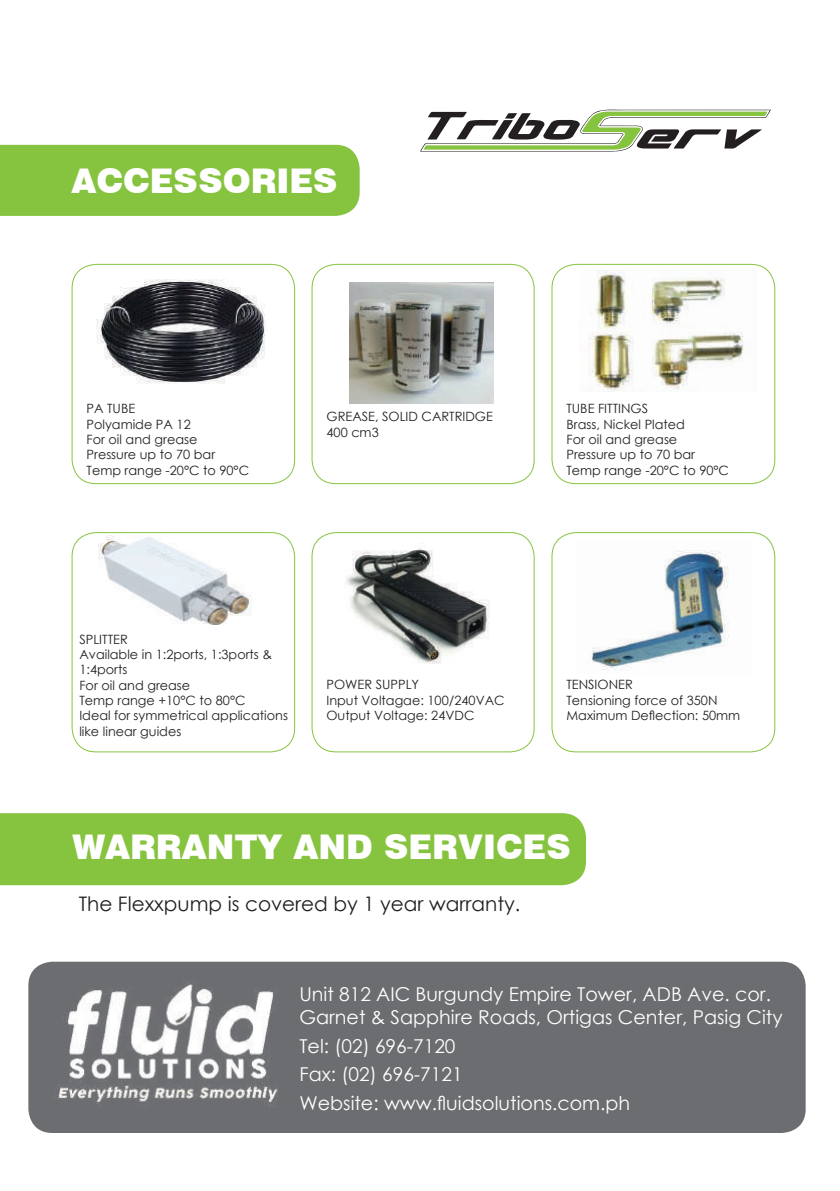
<style>
.page{position:relative;width:840px;height:1191px;background:#fff}
.page>*{position:absolute;margin:0;border:0;box-sizing:border-box;transform-origin:0 0}
.t1{font:900 34px "Swiss 721 BT";color:#fff}
.t2{font:20px "Century Gothic";color:#231f20}
.t3{font:19.2px/28.6px "Century Gothic";color:#fff}
.t4{font:12.8px/15.4px "Century Gothic";color:#231f20}
</style>
<div class="page">
<div style="left:0;top:145px;width:359px;height:71px;background:#86c440"></div>
<div style="left:0;top:813px;width:585px;height:72px;background:#86c440"></div>
<div style="left:28px;top:961px;width:777px;height:171px;background:#6c6d70;border-radius:24px"></div>
<div style="left:72px;top:264px;width:223px;height:220px;border:1px solid #86c440;border-radius:24px"></div>
<div style="left:72px;top:532px;width:223px;height:220px;border:1px solid #86c440;border-radius:24px"></div>
<div style="left:311px;top:264px;width:223px;height:220px;border:1px solid #86c440;border-radius:24px"></div>
<div style="left:311px;top:532px;width:223px;height:220px;border:1px solid #86c440;border-radius:24px"></div>
<div style="left:551px;top:264px;width:223px;height:220px;border:1px solid #86c440;border-radius:24px"></div>
<div style="left:551px;top:532px;width:223px;height:220px;border:1px solid #86c440;border-radius:24px"></div>
<img style="left:97px;top:279px;width:168px;height:105px">
<img style="left:349px;top:283px;width:143px;height:121px">
<img style="left:588px;top:271px;width:156px;height:120px">
<img style="left:98px;top:535px;width:154px;height:89px">
<img style="left:346px;top:546px;width:144px;height:118px">
<img style="left:591px;top:550px;width:138px;height:121px">
<img style="left:48px;top:961px;width:236px;height:146px">
<svg style="left:420px;top:109px;width:350px;height:43px"></svg>
<h1 class="t1" style="left:72px;top:160px;width:267px">ACCESSORIES</h1>
<p class="t4" style="left:86px;top:401px;width:164px">PA TUBE<br>Polyamide PA 12<br>For oil and grease<br>Pressure up to 70 bar<br>Temp range -20°C to 90°C</p>
<p class="t4" style="left:326px;top:408px;width:168px">GREASE, SOLID CARTRIDGE<br>400 cm3</p>
<p class="t4" style="left:79px;top:631px;width:210px">SPLITTER<br>Available in 1:2ports, 1:3ports &amp;<br>1:4ports<br>For oil and grease<br>Temp range +10°C to 80°C<br>Ideal for symmetrical applications like linear guides</p>
<p class="t4" style="left:326px;top:677px;width:179px">POWER SUPPLY<br>Input Voltagae: 100/240VAC<br>Output Voltage: 24VDC</p>
<p class="t4" style="left:566px;top:401px;width:164px">TUBE FITTINGS<br>Brass, Nickel Plated<br>For oil and grease<br>Pressure up to 70 bar<br>Temp range -20°C to 90°C</p>
<p class="t4" style="left:566px;top:677px;width:175px">TENSIONER<br>Tensioning force of 350N<br>Maximum Deflection: 50mm</p>
<h1 class="t1" style="left:72px;top:826px;width:499px">WARRANTY AND SERVICES</h1>
<h2 class="t2" style="left:79px;top:890px;width:443px">The Flexxpump is covered by 1 year warranty.</h2>
<h3 class="t3" style="left:299px;top:982px;width:484px;line-height:23px">Unit 812 AIC Burgundy Empire Tower, ADB Ave. cor.<br>Garnet &amp; Sapphire Roads, Ortigas Center, Pasig City</h3>
<h3 class="t3" style="left:299px;top:1030px;width:332px">Tel: (02) 696-7120<br>Fax: (02) 696-7121<br>Website: www.fluidsolutions.com.ph</h3>
</div>
